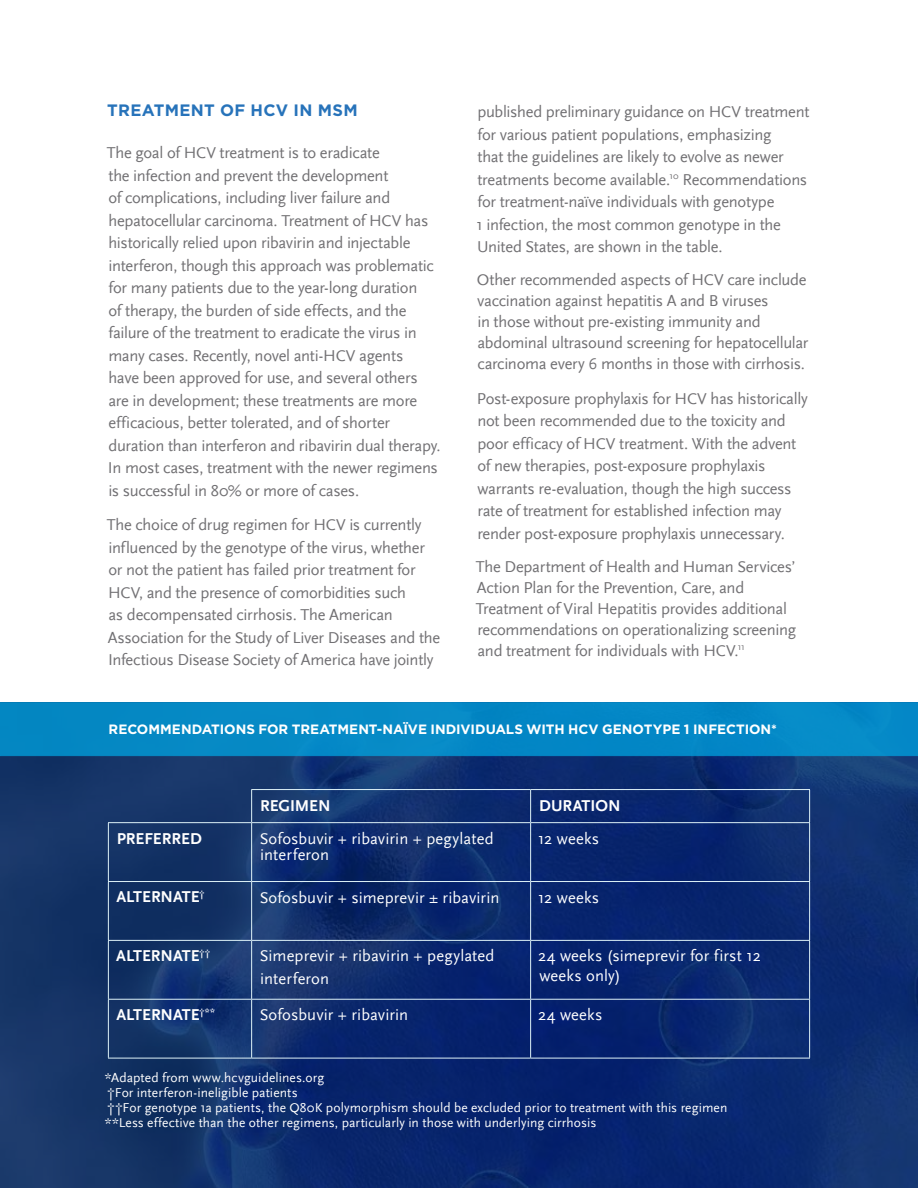
<style>
.page{position:relative;width:918px;height:1188px;background:#fff}
.page>*{position:absolute;margin:0;border:0;box-sizing:border-box;transform-origin:0 0}
.t1{font:16.5px/22.5px "Scala Sans";letter-spacing:-.02em;color:#717073}
.t2{font:16.5px/16.5px "Scala Sans";letter-spacing:.01em;color:#fff}
.t3{font:700 16.5px "Scala Sans";color:#fff}
.t4{font:700 16.5px "Gotham";letter-spacing:.02em;color:#2773ba}
.t5{font:13.5px/15px "Scala Sans";letter-spacing:.005em;color:#fff}
.t6{font:700 13.5px "Gotham";letter-spacing:-.005em;color:#fff}
</style>
<div class="page">
<svg style="left:0;top:756px;width:918px;height:432px;fill:#0c2b6d"></svg>
<div style="left:0;top:702px;width:918px;height:54px;background:#0488c5;border:1px solid #00a5e3"></div>
<hr style="left:251px;top:789px;width:280px;height:1px;background:#ddf1f7">
<hr style="left:531px;top:789px;width:279px;height:1px;background:#ddf1f7">
<hr style="left:530px;top:790px;width:1px;height:32px;background:#ddf1f7">
<hr style="left:809px;top:790px;width:1px;height:32px;background:#ddf1f7">
<hr style="left:108px;top:823px;width:1px;height:58px;background:#ddf1f7">
<hr style="left:252px;top:822px;width:279px;height:1px;background:#ddf1f7">
<hr style="left:251px;top:823px;width:1px;height:58px;background:#ddf1f7">
<hr style="left:531px;top:822px;width:279px;height:1px;background:#ddf1f7">
<hr style="left:530px;top:823px;width:1px;height:58px;background:#ddf1f7">
<hr style="left:809px;top:823px;width:1px;height:58px;background:#ddf1f7">
<hr style="left:108px;top:881px;width:144px;height:1px;background:#ddf1f7">
<hr style="left:108px;top:882px;width:1px;height:58px;background:#ddf1f7">
<hr style="left:252px;top:881px;width:279px;height:1px;background:#ddf1f7">
<hr style="left:251px;top:882px;width:1px;height:58px;background:#ddf1f7">
<hr style="left:531px;top:881px;width:279px;height:1px;background:#ddf1f7">
<hr style="left:530px;top:882px;width:1px;height:58px;background:#ddf1f7">
<hr style="left:809px;top:882px;width:1px;height:58px;background:#ddf1f7">
<hr style="left:108px;top:940px;width:144px;height:1px;background:#ddf1f7">
<hr style="left:108px;top:941px;width:1px;height:58px;background:#ddf1f7">
<hr style="left:252px;top:940px;width:279px;height:1px;background:#ddf1f7">
<hr style="left:251px;top:941px;width:1px;height:58px;background:#ddf1f7">
<hr style="left:531px;top:940px;width:279px;height:1px;background:#ddf1f7">
<hr style="left:530px;top:941px;width:1px;height:58px;background:#ddf1f7">
<hr style="left:809px;top:941px;width:1px;height:58px;background:#ddf1f7">
<hr style="left:108px;top:999px;width:144px;height:1px;background:#ddf1f7">
<hr style="left:108px;top:1000px;width:1px;height:58px;background:#ddf1f7">
<hr style="left:252px;top:999px;width:279px;height:1px;background:#ddf1f7">
<hr style="left:251px;top:1000px;width:1px;height:58px;background:#ddf1f7">
<hr style="left:531px;top:999px;width:279px;height:1px;background:#ddf1f7">
<hr style="left:530px;top:1000px;width:1px;height:58px;background:#ddf1f7">
<hr style="left:809px;top:1000px;width:1px;height:58px;background:#ddf1f7">
<hr style="left:108px;top:1058px;width:144px;height:1px;background:#ddf1f7">
<hr style="left:252px;top:1058px;width:279px;height:1px;background:#ddf1f7">
<hr style="left:531px;top:1058px;width:279px;height:1px;background:#ddf1f7">
<hr style="left:108px;top:822px;width:144px;height:1px;background:#ddf1f7">
<hr style="left:251px;top:790px;width:1px;height:32px;background:#ddf1f7">
<p class="t4" style="left:107px;top:99px;width:252px">TREATMENT OF HCV IN MSM</p>
<p class="t1" style="left:107px;top:142px;width:335px">The goal of HCV treatment is to eradicate<br>the infection and prevent the development<br>of complications, including liver failure and hepatocellular carcinoma. Treatment of HCV has historically relied upon ribavirin and injectable interferon, though this approach was problematic for many patients due to the year-long duration<br>of therapy, the burden of side effects, and the failure of the treatment to eradicate the virus in many cases. Recently, novel anti-HCV agents<br>have been approved for use, and several others are in development; these treatments are more efficacious, better tolerated, and of shorter duration than interferon and ribavirin dual therapy.<br>In most cases, treatment with the newer regimens is successful in 80% or more of cases.</p>
<p class="t1" style="left:107px;top:514px;width:335px">The choice of drug regimen for HCV is currently influenced by the genotype of the virus, whether or not the patient has failed prior treatment for HCV, and the presence of comorbidities such<br>as decompensated cirrhosis. The American Association for the Study of Liver Diseases and the Infectious Disease Society of America have jointly</p>
<p class="t1" style="left:476px;top:101px;width:335px">published preliminary guidance on HCV treatment for various patient populations, emphasizing<br>that the guidelines are likely to evolve as newer treatments become available.<sup>10</sup> Recommendations for treatment-naïve individuals with genotype<br>1 infection, the most common genotype in the United States, are shown in the table.</p>
<p class="t1" style="left:477px;top:269px;width:333px;line-height:21px">Other recommended aspects of HCV care include vaccination against hepatitis A and B viruses<br>in those without pre-existing immunity and abdominal ultrasound screening for hepatocellular carcinoma every 6 months in those with cirrhosis.</p>
<p class="t1" style="left:477px;top:387px;width:332px">Post-exposure prophylaxis for HCV has historically not been recommended due to the toxicity and poor efficacy of HCV treatment. With the advent of new therapies, post-exposure prophylaxis warrants re-evaluation, though the high success rate of treatment for established infection may render post-exposure prophylaxis unnecessary.</p>
<p class="t1" style="left:476px;top:556px;width:322px;line-height:21px">The Department of Health and Human Services’ Action Plan for the Prevention, Care, and Treatment of Viral Hepatitis provides additional recommendations on operationalizing screening and treatment for individuals with HCV.<sup>11</sup></p>
<p class="t6" style="left:109px;top:721px;width:670px">RECOMMENDATIONS FOR TREATMENT-NAÏVE INDIVIDUALS WITH HCV GENOTYPE 1 INFECTION*</p>
<p class="t3" style="left:260px;top:796px;width:72px">REGIMEN</p>
<p class="t3" style="left:539px;top:796px;width:83px">DURATION</p>
<p class="t3" style="left:117px;top:829px;width:87px">PREFERRED</p>
<p class="t2" style="left:260px;top:830px;width:235px">Sofosbuvir + ribavirin + pegylated interferon</p>
<p class="t2" style="left:538px;top:830px;width:63px">12 weeks</p>
<p class="t3" style="left:116px;top:888px;width:90px">ALTERNATE<sup>†</sup></p>
<p class="t2" style="left:260px;top:889px;width:241px">Sofosbuvir + simeprevir ± ribavirin</p>
<p class="t2" style="left:538px;top:889px;width:63px">12 weeks</p>
<p class="t3" style="left:116px;top:947px;width:95px">ALTERNATE<sup>††</sup></p>
<p class="t2" style="left:260px;top:945px;width:236px;line-height:22.5px">Simeprevir + ribavirin + pegylated interferon</p>
<p class="t2" style="left:538px;top:947px;width:224px;line-height:19.5px">24 weeks (simeprevir for first 12 weeks only)</p>
<p class="t3" style="left:116px;top:1006px;width:100px">ALTERNATE<sup>†**</sup></p>
<p class="t2" style="left:260px;top:1007px;width:150px">Sofosbuvir + ribavirin</p>
<p class="t2" style="left:538px;top:1007px;width:66px">24 weeks</p>
<p class="t5" style="left:105px;top:1070px;width:624px">*Adapted from www.hcvguidelines.org<br>†For interferon-ineligible patients<br>††For genotype 1a patients, the Q80K polymorphism should be excluded prior to treatment with this regimen **Less effective than the other regimens, particularly in those with underlying cirrhosis</p>
</div>
